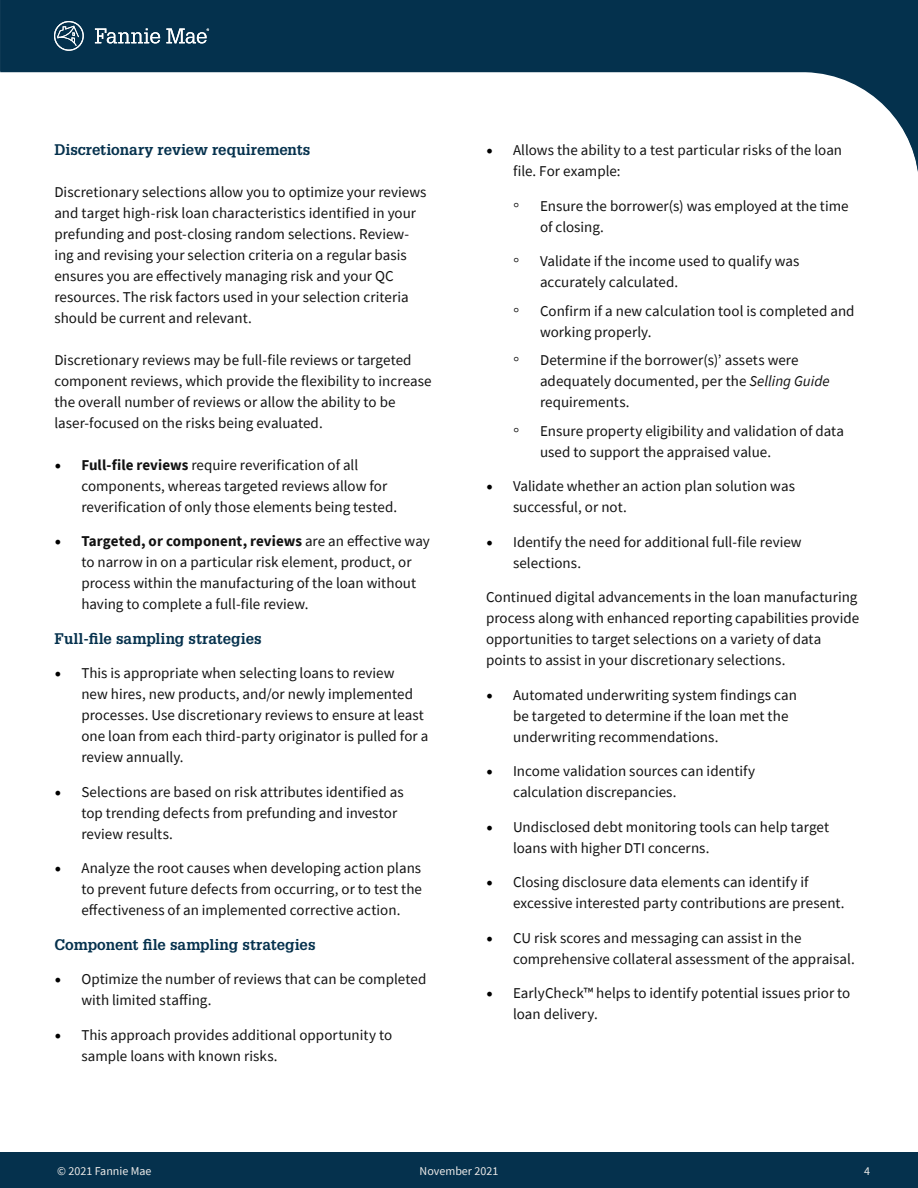
<style>
.page{position:relative;width:918px;height:1188px;background:#fff}
.page>*{position:absolute;margin:0;border:0;box-sizing:border-box;transform-origin:0 0}
.t1{font:15px/21px "Source Sans Pro";color:#121212}
.t2{font:700 15px "Glypha LT Pro";color:#05314d}
.t3{font:12px "Source Sans Pro";color:#edebe9}
.s1{font-family:"Minion Pro";font-size:18px;color:#000}
.s2{font-weight:700}
.s3{font-family:"Arial";font-size:18px;color:#000}
.s4{font-style:italic}
</style>
<div class="page">
<div style="left:0;top:1152px;width:918px;height:36px;background:#05314d"></div>
<svg style="left:0;top:0;width:918px;height:172px"></svg>
<svg style="left:52px;top:21px;width:32px;height:31px"></svg>
<svg style="left:93px;top:28px;width:116px;height:17px"></svg>
<p class="t2" style="left:54px;top:140px;width:258px">Discretionary review requirements</p>
<p class="t1" style="left:54px;top:181px;width:374px">Discretionary selections allow you to optimize your reviews and target high-risk loan characteristics identified in your prefunding and post-closing random selections. Review&shy;ing and revising your selection criteria on a regular basis ensures you are effectively managing risk and your QC resources. The risk factors used in your selection criteria should be current and relevant.</p>
<p class="t1" style="left:54px;top:349px;width:379px">Discretionary reviews may be full-file reviews or targeted component reviews, which provide the flexibility to increase the overall number of reviews or allow the ability to be laser-focused on the risks being evaluated.</p>
<p class="t1" style="left:81px;top:454px;width:317px;text-indent:-27px"><span class="s1">•</span> <span class="s2">Full-file reviews</span> require reverification of all components, whereas targeted reviews allow for reverification of only those elements being tested.</p>
<p class="t1" style="left:81px;top:531px;width:350px;text-indent:-27px"><span class="s1">•</span> <span class="s2">Targeted, or component, reviews</span> are an effective way to narrow in on a particular risk element, product, or process within the manufacturing of the loan without having to complete a full-file review.</p>
<p class="t2" style="left:54px;top:629px;width:209px">Full-file sampling strategies</p>
<p class="t1" style="left:81px;top:663px;width:348px;text-indent:-27px"><span class="s1">•</span> This is appropriate when selecting loans to review<br>new hires, new products, and/or newly implemented processes. Use discretionary reviews to ensure at least one loan from each third-party originator is pulled for a review annually.</p>
<p class="t1" style="left:81px;top:781px;width:324px;text-indent:-27px"><span class="s1">•</span> Selections are based on risk attributes identified as top trending defects from prefunding and investor review results.</p>
<p class="t1" style="left:81px;top:858px;width:342px;text-align:justify;text-indent:-27px"><span class="s1">•</span> Analyze the root causes when developing action plans to prevent future defects from occurring, or to test the effectiveness of an implemented corrective action.</p>
<p class="t2" style="left:54px;top:935px;width:263px">Component file sampling strategies</p>
<p class="t1" style="left:81px;top:969px;width:347px;text-indent:-27px"><span class="s1">•</span> Optimize the number of reviews that can be completed with limited staffing.</p>
<p class="t1" style="left:81px;top:1024px;width:312px;text-indent:-27px"><span class="s1">•</span> This approach provides additional opportunity to sample loans with known risks.</p>
<p class="t1" style="left:513px;top:140px;width:331px;text-indent:-27px"><span class="s1">•</span> Allows the ability to a test particular risks of the loan file. For example:</p>
<p class="t1" style="left:540px;top:195px;width:310px;text-indent:-27px"><span class="s3">◦</span> Ensure the borrower(s) was employed at the time of closing.</p>
<p class="t1" style="left:540px;top:251px;width:261px;text-indent:-27px"><span class="s3">◦</span> Validate if the income used to qualify was accurately calculated.</p>
<p class="t1" style="left:540px;top:300px;width:316px;text-indent:-27px"><span class="s3">◦</span> Confirm if a new calculation tool is completed and working properly.</p>
<p class="t1" style="left:540px;top:350px;width:291px;text-indent:-27px"><span class="s3">◦</span> Determine if the borrower(s)’ assets were adequately documented, per the <span class="s4">Selling Guide </span>requirements.</p>
<p class="t1" style="left:540px;top:420px;width:306px;text-indent:-27px"><span class="s3">◦</span> Ensure property eligibility and validation of data used to support the appraised value.</p>
<p class="t1" style="left:513px;top:476px;width:284px;text-indent:-27px"><span class="s1">•</span> Validate whether an action plan solution was successful, or not.</p>
<p class="t1" style="left:513px;top:531px;width:290px;text-indent:-27px"><span class="s1">•</span> Identify the need for additional full-file review selections.</p>
<p class="t1" style="left:486px;top:587px;width:375px">Continued digital advancements in the loan manufacturing process along with enhanced reporting capabilities provide opportunities to target selections on a variety of data points to assist in your discretionary selections.</p>
<p class="t1" style="left:513px;top:684px;width:285px;text-indent:-27px"><span class="s1">•</span> Automated underwriting system findings can be targeted to determine if the loan met the underwriting recommendations.</p>
<p class="t1" style="left:513px;top:761px;width:244px;text-indent:-27px"><span class="s1">•</span> Income validation sources can identify calculation discrepancies.</p>
<p class="t1" style="left:513px;top:816px;width:318px;text-indent:-27px"><span class="s1">•</span> Undisclosed debt monitoring tools can help target loans with higher DTI concerns.</p>
<p class="t1" style="left:513px;top:872px;width:333px;text-indent:-27px"><span class="s1">•</span> Closing disclosure data elements can identify if excessive interested party contributions are present.</p>
<p class="t1" style="left:513px;top:927px;width:343px;text-indent:-27px"><span class="s1">•</span> CU risk scores and messaging can assist in the comprehensive collateral assessment of the appraisal.</p>
<p class="t1" style="left:513px;top:983px;width:339px;text-indent:-27px"><span class="s1">•</span> EarlyCheck™ helps to identify potential issues prior to loan delivery.</p>
<p class="t3" style="left:57px;top:1163px;width:96px">© 2021 Fannie Mae</p>
<p class="t3" style="left:420px;top:1163px;width:80px">November 2021</p>
<p class="t3" style="left:864px;top:1163px;width:7px">4</p>
</div>
